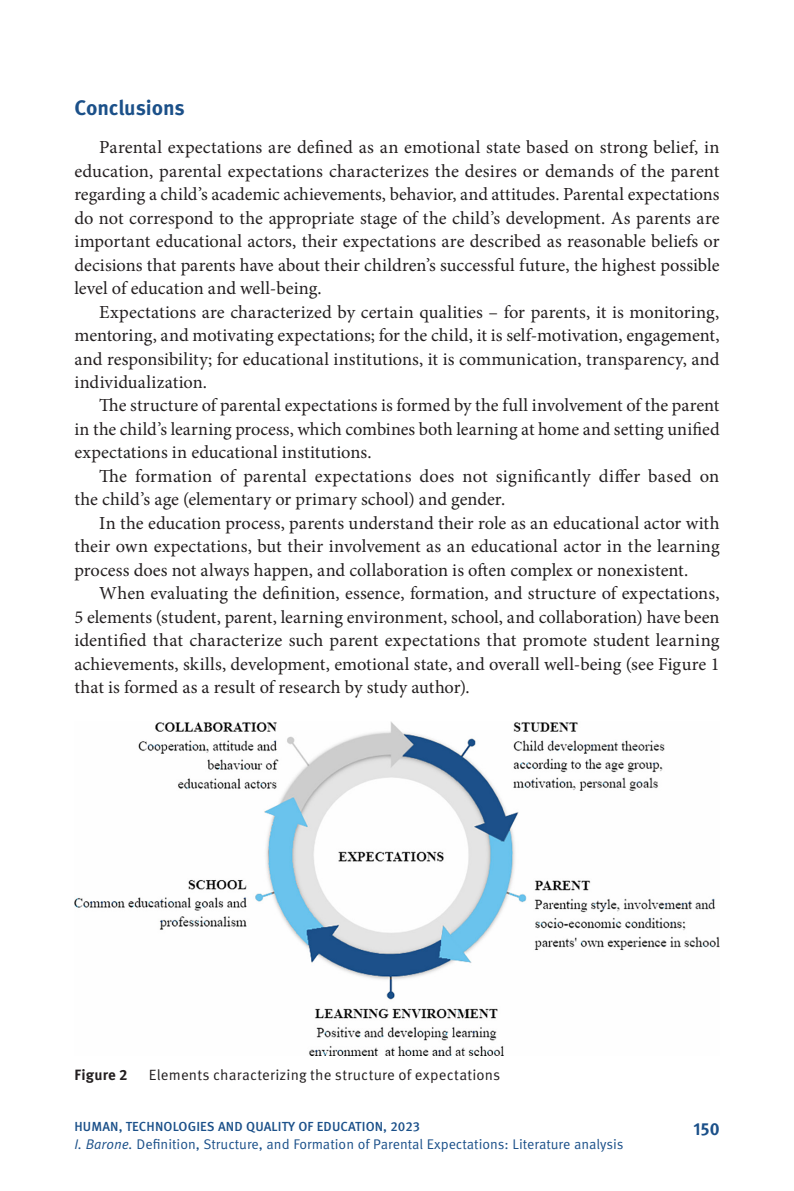
<style>
.page{position:relative;width:794px;height:1191px;background:#fff}
.page>*{position:absolute;margin:0;border:0;box-sizing:border-box;transform-origin:0 0}
.Virsraksts_1{font:700 21px "Meta Pro";letter-spacing:-.01em;color:#1b5089}
.Pamatteksts{font:18.38px/23.4px "Minion Pro";letter-spacing:.005em;color:#231f20;text-align:justify}
.t1{font:700 17.5px "Meta Pro";color:#1b5089}
.Attels_paraksts{font:14.88px "Meta Pro";letter-spacing:.01em;color:#231f20}
.Attels_paraksts-2{font:700 14.88px "Meta Pro";letter-spacing:.01em;color:#231f20}
.t2{font:14px "Meta Pro";color:#1b5089}
.t3{font:500 13.12px "Meta Pro";letter-spacing:.01em;color:#1b5089}
.s1{font-style:italic}
</style>
<div class="page">
<img style="left:74px;top:722px;width:645px;height:333px">
<p class="Virsraksts_1" style="left:74px;top:94px;width:112px">Conclusions</p>
<p class="Pamatteksts" style="left:74px;top:136px;width:646px;text-indent:25px">Parental expectations are defined as an emotional state based on strong belief, in education, parental expectations characterizes the desires or demands of the parent regarding a child’s academic achievements, behavior, and attitudes. Parental expectations do not correspond to the appropriate stage of the child’s development. As parents are important educational actors, their expectations are described as reasonable beliefs or decisions that parents have about their children’s successful future, the highest possible level of education and well-being.</p>
<p class="Pamatteksts" style="left:74px;top:300px;width:646px;text-indent:25px">Expectations are characterized by certain qualities – for parents, it is monitoring, mentoring, and motivating expectations; for the child, it is self-motivation, engagement, and responsibility; for educational institutions, it is communication, transparency, and individualization.</p>
<p class="Pamatteksts" style="left:74px;top:394px;width:646px;text-indent:25px">The structure of parental expectations is formed by the full involvement of the parent in the child’s learning process, which combines both learning at home and setting unified expectations in educational institutions.</p>
<p class="Pamatteksts" style="left:74px;top:464px;width:646px;text-indent:25px">The formation of parental expectations does not significantly differ based on the child’s age (elementary or primary school) and gender.</p>
<p class="Pamatteksts" style="left:74px;top:511px;width:646px;text-indent:25px">In the education process, parents understand their role as an educational actor with their own expectations, but their involvement as an educational actor in the learning process does not always happen, and collaboration is often complex or nonexistent.</p>
<p class="Pamatteksts" style="left:74px;top:581px;width:646px;text-indent:25px">When evaluating the definition, essence, formation, and structure of expectations, 5 elements (student, parent, learning environment, school, and collaboration) have been identified that characterize such parent expectations that promote student learning achievements, skills, development, emotional state, and overall well-being (see Figure 1 that is formed as a result of research by study author).</p>
<p class="Attels_paraksts-2" style="left:74px;top:1065px;width:55px">Figure 2</p>
<p class="Attels_paraksts" style="left:149px;top:1065px;width:353px">Elements characterizing the structure of expectations</p>
<p class="t3" style="left:74px;top:1118px;width:347px">HUMAN, TECHNOLOGIES AND QUALITY OF EDUCATION, 2023</p>
<p class="t2" style="left:74px;top:1135px;width:550px"><span class="s1">I. Barone.</span> Definition, Structure, and Formation of Parental Expectations: Literature analysis</p>
<p class="t1" style="left:693px;top:1117px;width:28px">150</p>
</div>
